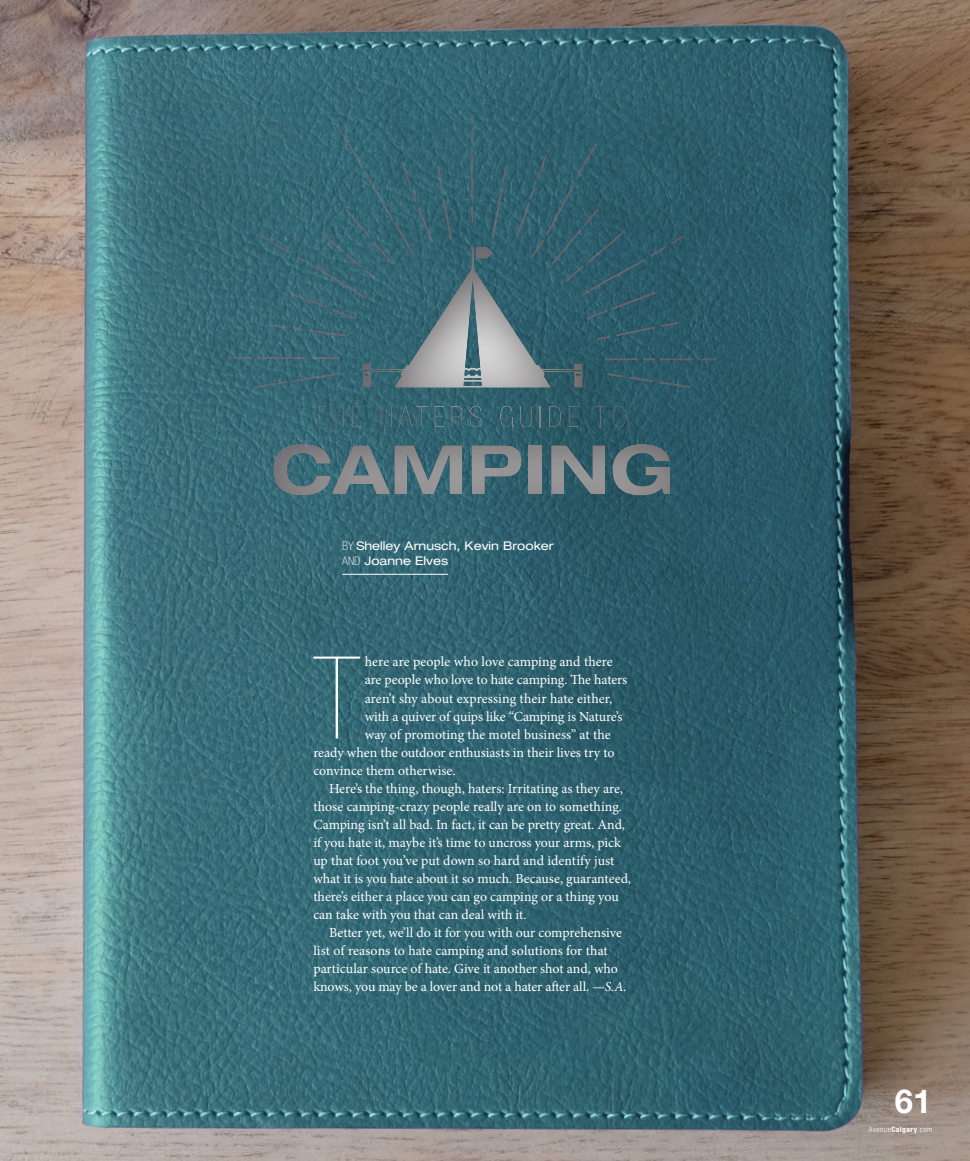
<style>
.page{position:relative;width:970px;height:1161px;background:#fff}
.page>*{position:absolute;margin:0;border:0;box-sizing:border-box;transform-origin:0 0}
.t1{font:900 condensed 114.75px "Helvetica Neue";color:#fff}
.t2{font:700 33px "Helvetica Neue";color:#fff}
.t3{font:13.8px "Minion Pro";letter-spacing:-.005em;color:#fff}
.t4{font:expanded 12px/15px "Helvetica Neue";color:#fff}
.t5{font:300 condensed 7.5px "Helvetica Neue";letter-spacing:.065em;color:#fff}
.s1{font-weight:100;font-stretch:condensed}
.s2{font-style:italic}
.s3{font-weight:700}
</style>
<div class="page">
<img style="left:0;top:0;width:970px;height:1161px">
<div style="left:227px;top:113px;width:490px;height:384px;background:#231f20;opacity:.75"></div>
<hr style="left:342px;top:574px;width:106px;height:1px;background:#fff">
<p class="t4" style="left:342px;top:538px;width:213px"><span class="s1">BY</span> Shelley Arnusch, Kevin Brooker<br><span class="s1">AND</span> Joanne Elves</p>
<h1 class="t1" style="left:313px;top:635px;width:48px">T</h1>
<p class="t3" style="left:365px;top:653px;width:250px">here are people who love camping and there</p>
<p class="t3" style="left:365px;top:671px;width:264px">are people who love to hate camping. The haters</p>
<p class="t3" style="left:365px;top:689px;width:249px">aren’t shy about expressing their hate either,</p>
<p class="t3" style="left:365px;top:707px;width:259px">with a quiver of quips like “Camping is Nature’s</p>
<p class="t3" style="left:365px;top:725px;width:247px">way of promoting the motel business” at the</p>
<p class="t3" style="left:313px;top:743px;width:303px">ready when the outdoor enthusiasts in their lives try to</p>
<p class="t3" style="left:313px;top:761px;width:144px">convince them otherwise.</p>
<p class="t3" style="left:329px;top:779px;width:295px">Here’s the thing, though, haters: Irritating as they are,</p>
<p class="t3" style="left:313px;top:797px;width:310px">those camping-crazy people really are on to something.</p>
<p class="t3" style="left:313px;top:815px;width:313px">Camping isn’t all bad. In fact, it can be pretty great. And,</p>
<p class="t3" style="left:313px;top:833px;width:309px">if you hate it, maybe it’s time to uncross your arms, pick</p>
<p class="t3" style="left:313px;top:851px;width:303px">up that foot you’ve put down so hard and identify just</p>
<p class="t3" style="left:313px;top:869px;width:319px">what it is you hate about it so much. Because, guaranteed,</p>
<p class="t3" style="left:313px;top:887px;width:307px">there’s either a place you can go camping or a thing you</p>
<p class="t3" style="left:313px;top:905px;width:215px">can take with you that can deal with it.</p>
<p class="t3" style="left:329px;top:923px;width:294px">Better yet, we’ll do it for you with our comprehensive</p>
<p class="t3" style="left:313px;top:941px;width:296px">list of reasons to hate camping and solutions for that</p>
<p class="t3" style="left:313px;top:959px;width:306px">particular source of hate. Give it another shot and, who</p>
<p class="t3" style="left:313px;top:977px;width:315px">knows, you may be a lover and not a hater after all. <span class="s2">—S.A.</span></p>
<h2 class="t2" style="left:895px;top:1081px;width:38px">61</h2>
<p class="t5" style="left:869px;top:1125px;width:65px">Avenue<span class="s3">Calgary</span>.com</p>
</div>
